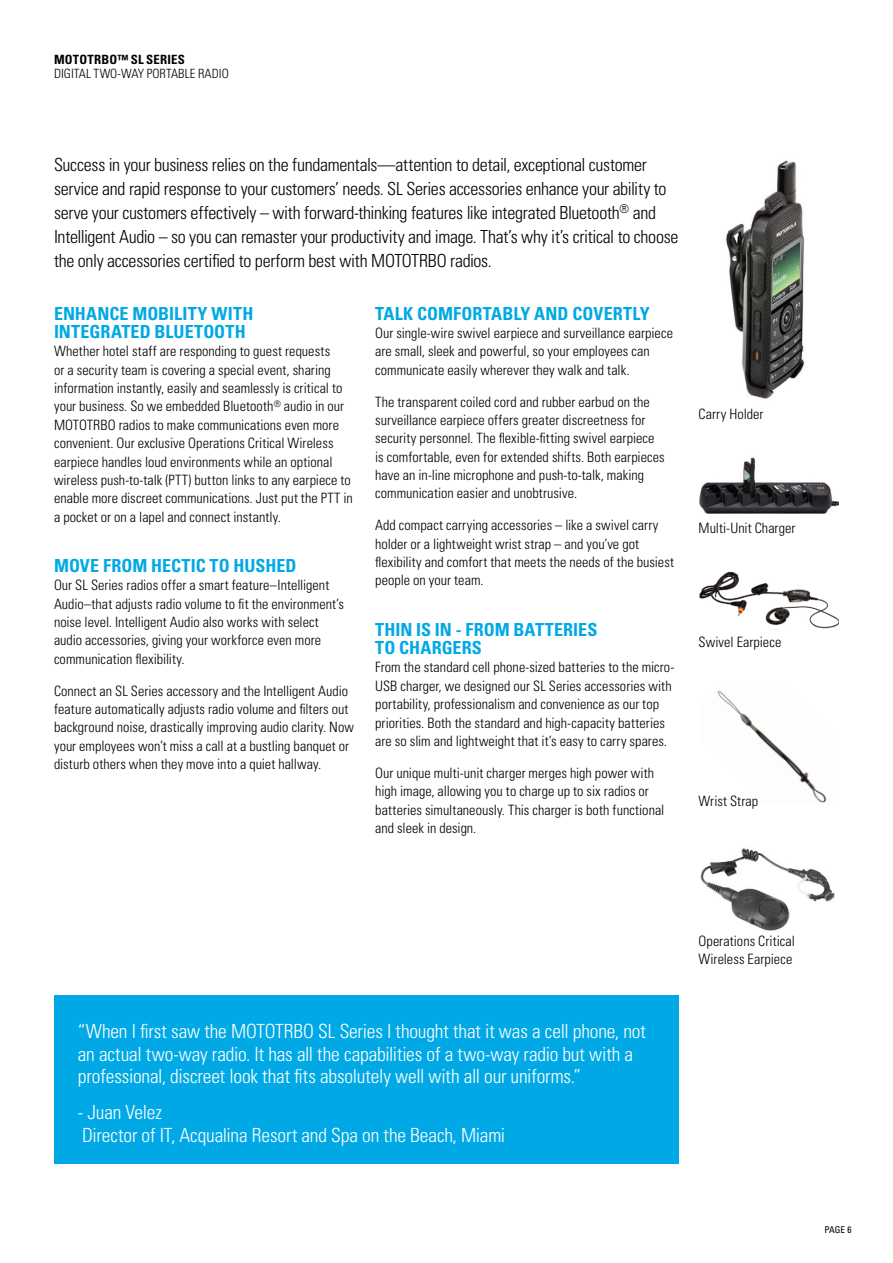
<style>
.page{position:relative;width:893px;height:1263px;background:#fff}
.page>*{position:absolute;margin:0;border:0;box-sizing:border-box;transform-origin:0 0}
.t1{font:300 condensed 19.5px/22.5px "Univers";letter-spacing:-.01em;color:#fff}
.t2{font:300 condensed 18px/24px "Univers";letter-spacing:-.015em;color:#000}
.t3{font:700 condensed 18px/18.5px "Univers";color:#00a9e5}
.t4{font:300 condensed 14.25px/18.3px "Univers";letter-spacing:.005em;color:#000}
.t5{font:300 condensed 12.75px "Univers";letter-spacing:.005em;color:#000}
.t6{font:700 condensed 12.75px "Univers";letter-spacing:.015em;color:#000}
.t7{font:condensed 9.3px "Univers";color:#000}
</style>
<div class="page">
<div style="left:54px;top:995px;width:624px;height:169px;background:#00a9e5"></div>
<img style="left:726px;top:160px;width:79px;height:239px">
<img style="left:699px;top:457px;width:140px;height:57px">
<img style="left:699px;top:571px;width:140px;height:58px">
<img style="left:717px;top:690px;width:110px;height:113px">
<img style="left:700px;top:848px;width:135px;height:83px">
<p class="t6" style="left:54px;top:52px;width:107px">MOTOTRBO™ SL SERIES</p>
<p class="t5" style="left:54px;top:66px;width:176px">DIGITAL TWO-WAY PORTABLE RADIO</p>
<p class="t2" style="left:54px;top:153px;width:626px">Success in your business relies on the fundamentals—attention to detail, exceptional customer service and rapid response to your customers’ needs. SL Series accessories enhance your ability to serve your customers effectively – with forward-thinking features like integrated Bluetooth<sup>®</sup> and Intelligent Audio – so you can remaster your productivity and image. That’s why it’s critical to choose the only accessories certified to perform best with MOTOTRBO radios.</p>
<p class="t3" style="left:54px;top:304px;width:21px">ENHANC</p>
<p class="t3" style="left:54px;top:304px;width:198px;text-indent:66px">E MOBILITY WITH<br>INTEGRATED BLUETOOTH</p>
<p class="t4" style="left:54px;top:342px;width:300px">Whether hotel staff are responding to guest requests<br>or a security team is covering a special event, sharing information instantly, easily and seamlessly is critical to your business. So we embedded Bluetooth<sup>®</sup> audio in our MOTOTRBO radios to make communications even more convenient. Our exclusive Operations Critical Wireless earpiece handles loud environments while an optional wireless push-to-talk (PTT) button links to any earpiece to enable more discreet communications. Just put the PTT in a pocket or on a lapel and connect instantly.</p>
<p class="t3" style="left:54px;top:556px;width:244px">MOVE FROM HECTIC TO HUSHED</p>
<p class="t4" style="left:54px;top:576px;width:292px">Our SL Series radios offer a smart feature–Intelligent Audio–that adjusts radio volume to fit the environment’s noise level. Intelligent Audio also works with select audio accessories, giving your workforce even more communication flexibility.</p>
<p class="t4" style="left:54px;top:681px;width:302px">Connect an SL Series accessory and the Intelligent Audio feature automatically adjusts radio volume and filters out background noise, drastically improving audio clarity. Now your employees won’t miss a call at a bustling banquet or disturb others when they move into a quiet hallway.</p>
<p class="t3" style="left:375px;top:304px;width:276px">TALK COMFORTABLY AN D COVERTLY</p>
<p class="t4" style="left:375px;top:323px;width:299px">Our single-wire swivel earpiece and surveillance earpiece are small, sleek and powerful, so your employees can communicate easily wherever they walk and talk.</p>
<p class="t4" style="left:375px;top:392px;width:291px">The transparent coiled cord and rubber earbud on the surveillance earpiece offers greater discreetness for security personnel. The flexible-fitting swivel earpiece is comfortable, even for extended shifts. Both earpieces have an in-line microphone and push-to-talk, making communication easier and unobtrusive.</p>
<p class="t4" style="left:375px;top:516px;width:300px">Add compact carrying accessories – like a swivel carry holder or a lightweight wrist strap – and you’ve got flexibility and comfort that meets the needs of the busiest people on your team.</p>
<p class="t3" style="left:375px;top:620px;width:224px">THIN IS IN - FROM BATTERIES<br>TO CHARGERS</p>
<p class="t4" style="left:375px;top:658px;width:301px">From the standard cell phone-sized batteries to the micro-USB charger, we designed our SL Series accessories with portability, professionalism and convenience as our top priorities. Both the standard and high-capacity batteries are so slim and lightweight that it’s easy to carry spares.</p>
<p class="t4" style="left:375px;top:763px;width:291px">Our unique multi-unit charger merges high power with high image, allowing you to charge up to six radios or batteries simultaneously. This charger is both functional and sleek in design.</p>
<p class="t4" style="left:699px;top:404px;width:66px">Carry Holder</p>
<p class="t4" style="left:699px;top:518px;width:98px">Multi-Unit Charger</p>
<p class="t4" style="left:699px;top:633px;width:84px">Swivel Earpiece</p>
<p class="t4" style="left:699px;top:792px;width:61px">Wrist Strap</p>
<h1 class="t1" style="left:78px;top:1020px;width:569px">“When I first saw the MOTOTRBO SL Series I thought that it was a cell phone, not an actual two-way radio. It has all the capabilities of a two-way radio but with a professional, discreet look that fits absolutely well with all our uniforms.”</h1>
<h1 class="t1" style="left:78px;top:1101px;width:429px">- Juan Velez<br>Director of IT, Acqualina Resort and Spa on the Beach, Miami</h1>
<p class="t4" style="left:699px;top:931px;width:98px">Operations Critical<br>Wireless Earpiece</p>
<p class="t7" style="left:824px;top:1224px;width:29px">PAGE 6</p>
</div>
